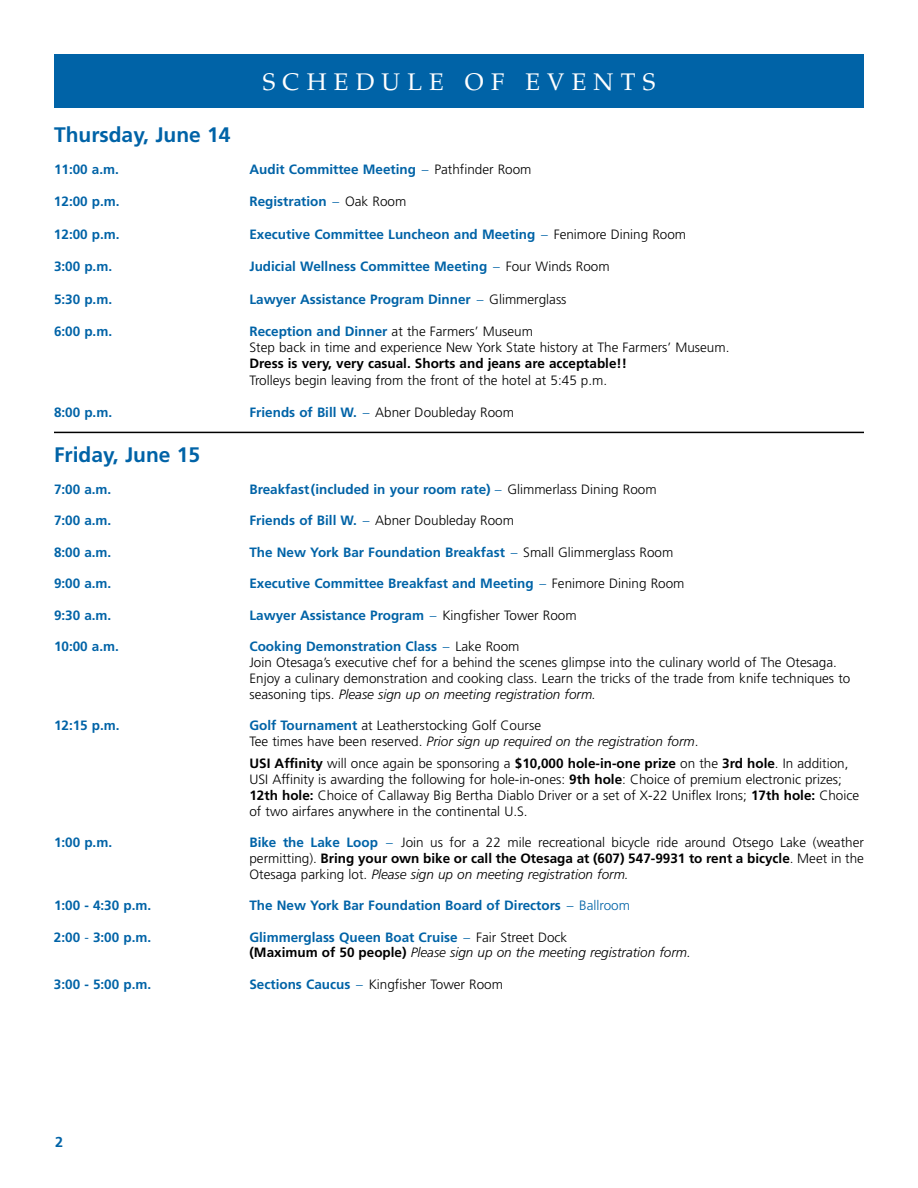
<style>
.page{position:relative;width:918px;height:1188px;background:#fff}
.page>*{position:absolute;margin:0;border:0;box-sizing:border-box;transform-origin:0 0}
.t1{font:24px "Palatino";letter-spacing:.3em;color:#fff}
.t2{font:700 21px "Frutiger";color:#0063a7}
.t3{font:700 14.4px "Frutiger";color:#0063a7}
.t4{font:300 13.5px/15.8px "Frutiger";color:#000}
.t5{font:700 13.5px "Frutiger";color:#0063a7}
.t6{font:italic 300 13.5px/15.8px "Frutiger";color:#000}
.t7{font:700 13.5px "Frutiger";color:#000}
.s1{font-weight:300}
.s2{font-weight:300;color:#000}
.s3{font-weight:700;color:#0063a7}
.s4{color:#0063a7}
.s5{font-weight:300;font-style:italic}
.s6{font-style:italic}
.s7{font-weight:700}
.s8{font-weight:700;font-style:normal;color:#0063a7}
.s9{font-style:normal;color:#0063a7}
.s10{font-style:normal}
.s11{font-weight:700;font-style:normal}
</style>
<div class="page">
<div style="left:54px;top:54px;width:810px;height:54px;background:#0063a7"></div>
<hr style="left:54px;top:432px;width:810px;height:1px;background:#000">
<h1 class="t1" style="left:263px;top:68px;width:394px">SCHEDULE OF EVENTS</h1>
<h2 class="t2" style="left:54px;top:122px;width:178px">Thursday, June 14</h2>
<p class="t5" style="left:54px;top:161px;width:66px">11:00 a.m.</p>
<p class="t5" style="left:249px;top:161px;width:284px">Audit Committee Meeting <span class="s1">–</span> <span class="s2">Pathfinder Room</span></p>
<p class="t5" style="left:54px;top:194px;width:67px">12:00 p.m.</p>
<p class="t5" style="left:249px;top:194px;width:158px">Registration <span class="s1">–</span> <span class="s2">Oak Room</span></p>
<p class="t5" style="left:54px;top:226px;width:67px">12:00 p.m.</p>
<p class="t5" style="left:249px;top:226px;width:438px">Executive Committee Luncheon and Meeting <span class="s1">–</span> <span class="s2">Fenimore Dining Room</span></p>
<p class="t5" style="left:54px;top:259px;width:60px">3:00 p.m.</p>
<p class="t5" style="left:249px;top:259px;width:362px">Judicial Wellness Committee Meeting <span class="s1">–</span> <span class="s2">Four Winds Room</span></p>
<p class="t5" style="left:54px;top:291px;width:60px">5:30 p.m.</p>
<p class="t5" style="left:249px;top:291px;width:319px">Lawyer Assistance Program Dinner <span class="s1">–</span> <span class="s2">Glimmerglass</span></p>
<p class="t5" style="left:54px;top:323px;width:60px">6:00 p.m.</p>
<p class="t4" style="left:249px;top:323px;width:481px;line-height:16.2px"><span class="s3">Reception and Dinner</span> at the Farmers’ Museum<br>Step back in time and experience New York State history at The Farmers’ Museum.</p>
<p class="t7" style="left:249px;top:356px;width:379px">Dress is very, very casual. Shorts and jeans are acceptable!!</p>
<p class="t4" style="left:249px;top:372px;width:359px">Trolleys begin leaving from the front of the hotel at 5:45 p.m.</p>
<p class="t5" style="left:54px;top:404px;width:60px">8:00 p.m.</p>
<p class="t4" style="left:249px;top:405px;width:266px"><span class="s3">Friends of Bill W.</span> <span class="s4">–</span> Abner Doubleday Room</p>
<h2 class="t2" style="left:54px;top:442px;width:148px">Friday, June 15</h2>
<p class="t5" style="left:54px;top:481px;width:59px">7:00 a.m.</p>
<p class="t5" style="left:249px;top:481px;width:409px">Breakfast(included in your room rate) <span class="s5">–</span> <span class="s2">Glimmerlass Dining Room</span></p>
<p class="t5" style="left:54px;top:513px;width:59px">7:00 a.m.</p>
<p class="t4" style="left:249px;top:513px;width:266px"><span class="s3">Friends of Bill W.</span> <span class="s4">–</span> Abner Doubleday Room</p>
<p class="t5" style="left:54px;top:544px;width:59px">8:00 a.m.</p>
<p class="t5" style="left:249px;top:544px;width:425px">The New York Bar Foundation Breakfast <span class="s1">–</span> <span class="s2">Small Glimmerglass Room</span></p>
<p class="t5" style="left:54px;top:576px;width:59px">9:00 a.m.</p>
<p class="t5" style="left:249px;top:576px;width:437px">Executive Committee Breakfast and Meeting <span class="s1">–</span> <span class="s2">Fenimore Dining Room</span></p>
<p class="t5" style="left:54px;top:607px;width:59px">9:30 a.m.</p>
<p class="t5" style="left:249px;top:607px;width:329px">Lawyer Assistance Program <span class="s1">–</span> <span class="s2">Kingfisher Tower Room</span></p>
<p class="t5" style="left:54px;top:639px;width:66px">10:00 a.m.</p>
<p class="t4" style="left:249px;top:639px;width:602px"><span class="s3">Cooking Demonstration Class</span> <span class="s4">–</span> Lake Room<br>Join Otesaga’s executive chef for a behind the scenes glimpse into the culinary world of The Otesaga.<br>Enjoy a culinary demonstration and cooking class. Learn the tricks of the trade from knife techniques to seasoning tips. <span class="s6">Please sign up on meeting registration form.</span></p>
<p class="t5" style="left:54px;top:718px;width:67px">12:15 p.m.</p>
<p class="t4" style="left:249px;top:718px;width:451px"><span class="s3">Golf Tournament</span> at Leatherstocking Golf Course<br>Tee times have been reserved. <span class="s6">Prior sign up required on the registration form</span>.</p>
<p class="t4" style="left:249px;top:756px;width:611px"><span class="s7">USI Affinity</span> will once again be sponsoring a <span class="s7">$10,000 hole-in-one prize</span> on the <span class="s7">3rd hole</span>. In addition, USI Affinity is awarding the following for hole-in-ones: <span class="s7">9th hole</span>: Choice of premium electronic prizes; <span class="s7">12th hole:</span> Choice of Callaway Big Bertha Diablo Driver or a set of X-22 Uniflex Irons; <span class="s7">17th hole:</span> Choice of two airfares anywhere in the continental U.S.</p>
<p class="t5" style="left:54px;top:835px;width:60px">1:00 p.m.</p>
<p class="t4" style="left:249px;top:835px;width:616px;text-align:justify"><span class="s3">Bike the Lake Loop</span> <span class="s4">–</span> Join us for a 22 mile recreational bicycle ride around Otsego Lake (weather permitting). <span class="s7">Bring your own bike or call the Otesaga at (607) 547-9931 to rent a bicycle</span>. Meet in the Otesaga parking lot. <span class="s6">Please sign up on meeting registration form.</span></p>
<p class="t5" style="left:54px;top:898px;width:99px">1:00 - 4:30 p.m.</p>
<p class="t5" style="left:249px;top:898px;width:382px">The New York Bar Foundation Board of Directors <span class="s1">– Ballroom</span></p>
<p class="t5" style="left:54px;top:929px;width:99px">2:00 <span class="s1">-</span> 3:00 p.m.</p>
<p class="t6" style="left:249px;top:929px;width:443px"><span class="s8">Glimmerglass Queen Boat Cruise</span> <span class="s9">–</span> <span class="s10">Fair Street Dock<br></span><span class="s11">(Maximum of 50 people)</span> Please sign up on the meeting registration form.</p>
<p class="t5" style="left:54px;top:976px;width:99px">3:00 - 5:00 p.m.</p>
<p class="t4" style="left:249px;top:977px;width:255px"><span class="s3">Sections Caucus</span> <span class="s4">–</span> Kingfisher Tower Room</p>
<p class="t3" style="left:55px;top:1133px;width:10px">2</p>
</div>
